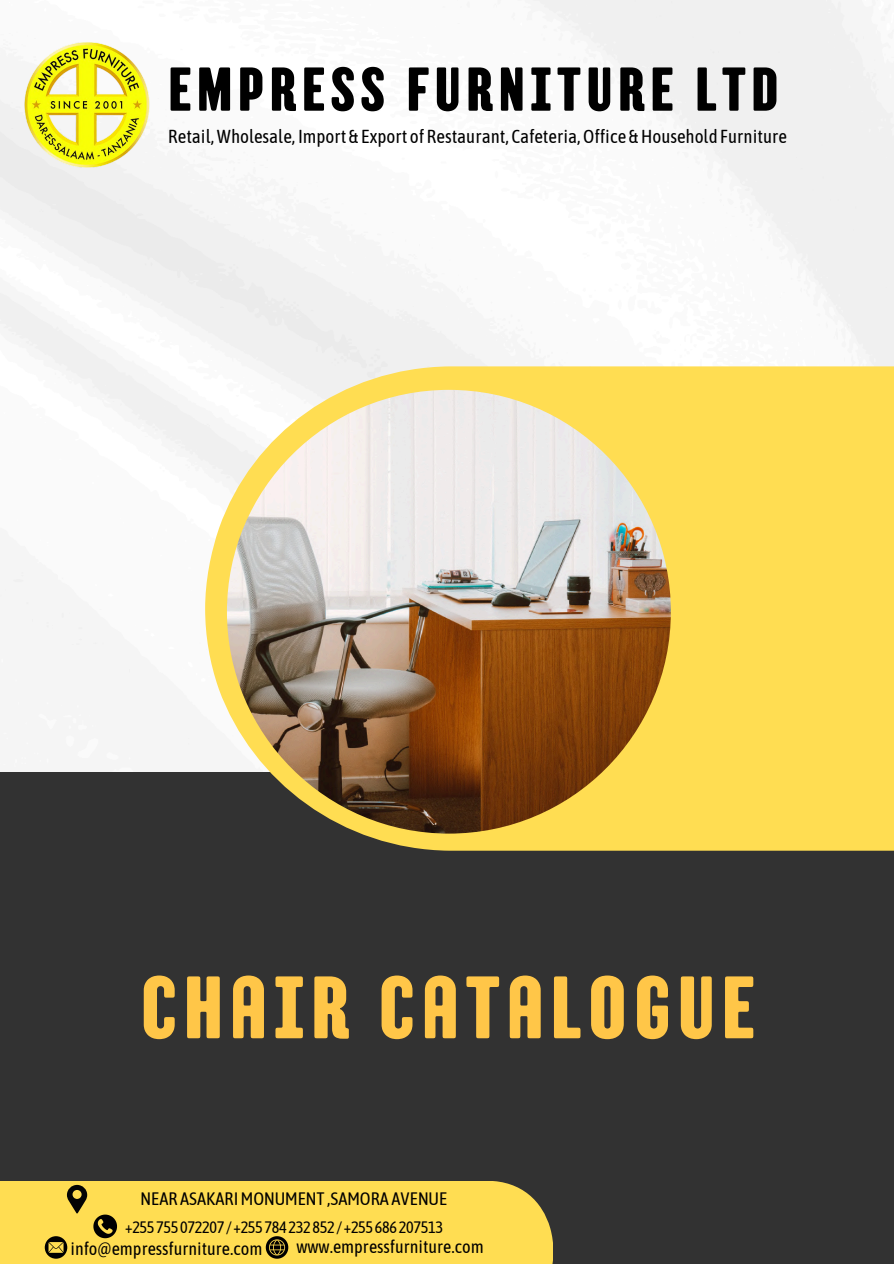
<style>
.page{position:relative;width:894px;height:1264px;background:#fff}
.page>*{position:absolute;margin:0;border:0;box-sizing:border-box;transform-origin:0 0}
.t1{font:88.35px "TT Berlinerins Grotesk";letter-spacing:.07em;color:#ffc648}
.t2{font:61.8px "TT Berlinerins Grotesk";letter-spacing:.085em;color:#000}
.t3{font:18.75px "Asap Condensed";color:#000}
.t4{font:18px "Asap Condensed";color:#000}
.t5{font:16.5px "Asap Condensed";letter-spacing:-.015em;color:#000}
</style>
<div class="page">
<div style="left:0;top:772px;width:893px;height:491px;background:#323232"></div>
<svg style="left:205px;top:366px;width:688px;height:484px;background:#f2d55f"></svg>
<img style="left:227px;top:390px;width:443px;height:443px;border-radius:50%">
<div style="left:0;top:1180px;width:553px;height:83px;background:#ffdd52"></div>
<img style="left:24px;top:41px;width:127px;height:128px">
<svg style="left:93px;top:1214px;width:24px;height:24px"></svg>
<svg style="left:266px;top:1236px;width:22px;height:22px"></svg>
<svg style="left:45px;top:1236px;width:22px;height:22px"></svg>
<svg style="left:67px;top:1184px;width:20px;height:30px"></svg>
<p class="t2" style="left:168px;top:51px;width:612px">EMPRESS FURNITURE LTD</p>
<h3 class="t3" style="left:168px;top:126px;width:620px">Retail,Wholesale, Import &amp; Export of Restaurant, Cafeteria,Office &amp;Household Furniture</h3>
<h1 class="t1" style="left:140px;top:952px;width:616px">CHAIR CATALOGUE</h1>
<p class="t4" style="left:140px;top:1188px;width:308px">NEAR ASAKARIMONUMENT ,SAMORA AVENUE</p>
<p class="t5" style="left:125px;top:1217px;width:319px">+255755072207/+255784232852/+255686207513</p>
<p class="t4" style="left:70px;top:1238px;width:193px">info@empressfurniture.com</p>
<p class="t4" style="left:296px;top:1236px;width:189px">www.empressfurniture.com</p>
</div>
